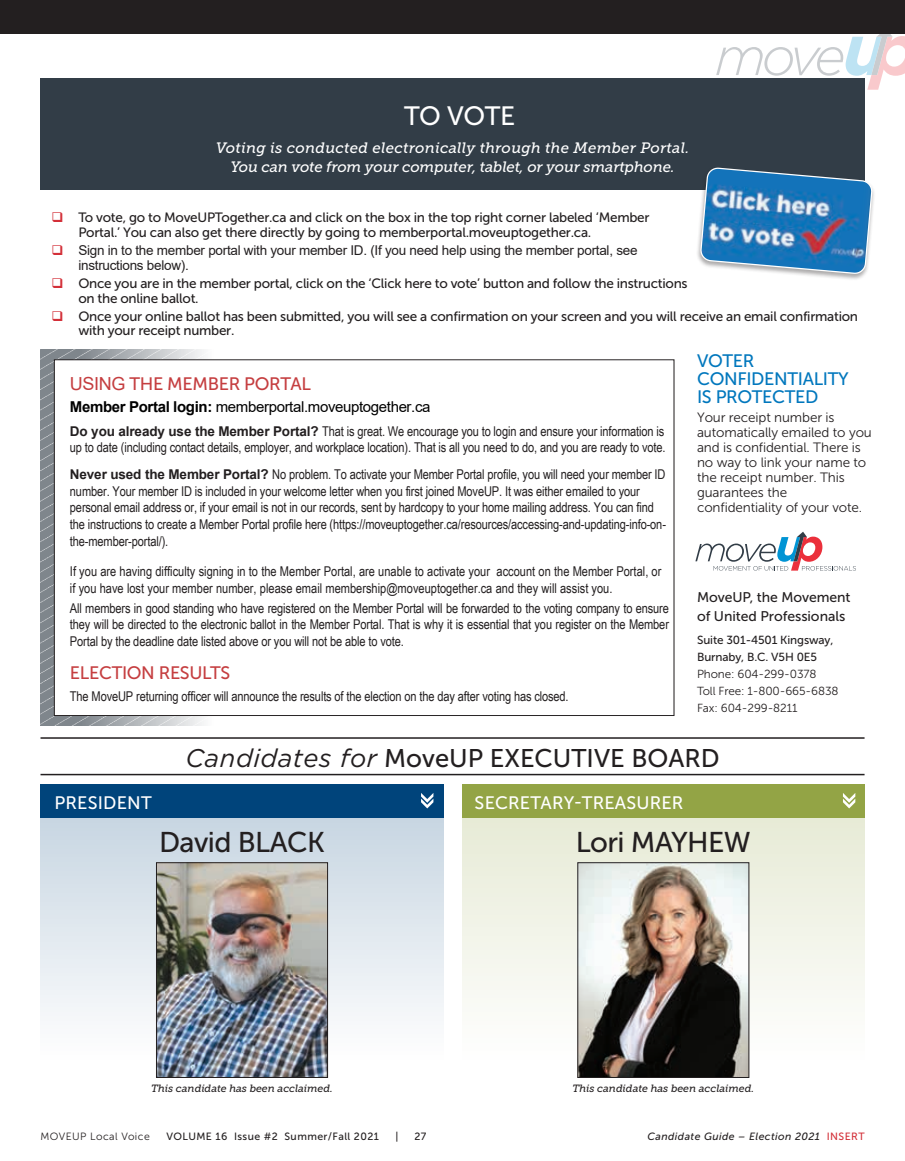
<style>
.page{position:relative;width:905px;height:1161px;background:#fff}
.page>*{position:absolute;margin:0;border:0;box-sizing:border-box;transform-origin:0 0}
.t1{font:28.5px "Museo Sans 500";letter-spacing:-.02em;color:#231f20}
.t2{font:26.4px "Museo Sans 500";letter-spacing:-.015em;color:#fff}
.t3{font:25.5px "Museo Sans 500";color:#231f20}
.t4{font:18px "Museo Sans 500";letter-spacing:-.02em;color:#c53e40}
.t5{font:18px/18px "Museo Sans 500";letter-spacing:-.02em;color:#0077bd}
.t6{font:18px "Museo Sans 500";letter-spacing:.01em;color:#fff}
.t7{font:italic 15px/19.5px "Museo Slab 500";letter-spacing:.01em;color:#fff;text-align:center}
.t8{font:15px "Arial";letter-spacing:-.025em;color:#000}
.t9{font:13.95px/19.4px "Museo Sans 500";letter-spacing:-.005em;color:#231f20}
.t10{font:13.5px/16.8px "Arial Narrow";letter-spacing:-.01em;color:#231f20}
.t11{font:13.5px/15px "Museo Sans 500";letter-spacing:-.02em;color:#231f20}
.t12{font:13.5px/15px "Museo Sans 300";letter-spacing:-.01em;color:#231f20}
.t13{font:13.5px/15px "Arial";letter-spacing:-.02em;color:#231f20}
.t14{font:11.7px/17px "Museo Sans 300";letter-spacing:-.01em;color:#231f20}
.t15{font:11.7px/17px "Museo Sans 500";letter-spacing:-.01em;color:#231f20}
.t16{font:italic 10.5px "Museo Slab 500";color:#231f20}
.t17{font:10.5px "Museo Sans 500";letter-spacing:.04em;color:#231f20}
.t18{font:italic 10.5px "Museo Sans 500";letter-spacing:.04em;color:#231f20}
.t19{font:10.5px "Museo Sans 300";letter-spacing:.04em;color:#231f20}
.s1{color:#d32f38}
.s2{font-family:"Arial"}
.s3{font-weight:700}
.s4{font-family:"Arial";font-weight:700}
.s5{font-family:"Gotham";font-style:italic}
.s6{font-style:normal;color:#d32f38}
</style>
<div class="page">
<svg style="left:716px;top:34px;width:188px;height:56px"></svg>
<img style="left:40px;top:349px;width:179px;height:377px">
<div style="left:40px;top:78px;width:824px;height:111px;background:#323d47"></div>
<svg style="left:695px;top:532px;width:161px;height:39px"></svg>
<div style="left:54px;top:360px;width:590px;height:356px;background:#fff"></div>
<div style="left:696px;top:167px;width:180px;height:113px;background:#231f20;opacity:.38"></div>
<svg style="left:699px;top:167px;width:174px;height:108px;background:#4e89b9"></svg>
<hr style="left:40px;top:774px;width:824px;height:1px;background:#231f20">
<div style="left:40px;top:818px;width:403px;height:244px;background:linear-gradient(to bottom,#c8d6e2,#fefefe)"></div>
<img style="left:158px;top:864px;width:168px;height:212px">
<div style="left:156px;top:862px;width:172px;height:216px;border:1px solid #231f20"></div>
<div style="left:40px;top:784px;width:403px;height:34px;background:#00447b"></div>
<svg style="left:421px;top:793px;width:12px;height:15px"></svg>
<hr style="left:40px;top:737px;width:824px;height:2px;background:#231f20">
<div style="left:462px;top:818px;width:402px;height:244px;background:linear-gradient(to bottom,#e7ebd6,#fefefe)"></div>
<div style="left:462px;top:784px;width:402px;height:34px;background:#93a445"></div>
<img style="left:579px;top:864px;width:168px;height:212px">
<div style="left:577px;top:862px;width:172px;height:216px;border:1px solid #231f20"></div>
<svg style="left:843px;top:793px;width:12px;height:15px"></svg>
<div style="left:0;top:0;width:904px;height:34px;background:#231f20"></div>
<h2 class="t2" style="left:404px;top:102px;width:113px">TO VOTE</h2>
<p class="t7" style="left:216px;top:138px;width:475px">Voting is conducted electronically through the Member Portal.<br>You can vote from your computer, tablet, or your smartphone.</p>
<p class="t11" style="left:78px;top:210px;width:572px;text-indent:-27px"><span class="s1">❑</span> To vote, go to MoveUPTogether.ca and click on the box in the top right corner labeled ‘Member<br>Portal.’ You can also get there directly by going to memberportal.moveuptogether.ca.</p>
<p class="t13" style="left:78px;top:243px;width:560px;text-indent:-27px"><span class="s1">❑</span> Sign in to the member portal with your member ID. (If you need help using the member portal, see instructions below).</p>
<p class="t11" style="left:78px;top:276px;width:610px;text-indent:-27px"><span class="s1">❑</span> Once you are in the member portal, click on the ‘Click here to vote’ button and follow the instructions on the online ballot.</p>
<p class="t11" style="left:78px;top:310px;width:781px;line-height:14.1px;text-indent:-27px"><span class="s1">❑</span> Once your online ballot has been submitted, you will see a confirmation on your screen and you will receive an email confirmation with your receipt number.</p>
<h3 class="t4" style="left:70px;top:374px;width:243px"><span class="s2">USING</span> THE MEMBER PORTAL</h3>
<p class="t8" style="left:70px;top:396px;width:362px"><span class="s3">Member Portal login:</span> memberportal.moveuptogether.ca</p>
<p class="t10" style="left:70px;top:423px;width:597px;line-height:16.2px"><span class="s4">Do you already use the Member Portal?</span> That is great. We encourage you to login and ensure your information is up to date (including contact details, employer, and workplace location). That is all you need to do, and you are ready to vote.</p>
<p class="t10" style="left:70px;top:465px;width:597px"><span class="s4">Never used the Member Portal?</span> No problem. To activate your Member Portal profile, you will need your member ID number. Your member ID is included in your welcome letter when you first joined MoveUP. It was either emailed to your personal email address or, if your email is not in our records, sent by hardcopy to your home mailing address. You can find the instructions to create a Member Portal profile here (https://moveuptogether.ca/resources/accessing-and-updating-info-on&shy;the-member-portal/).</p>
<p class="t10" style="left:70px;top:562px;width:593px">If you are having difficulty signing in to the Member Portal, are unable to activate your account on the Member Portal, or if you have lost your member number, please email membership@moveuptogether.ca and they will assist you.</p>
<p class="t10" style="left:70px;top:599px;width:600px;text-align:justify">All members in good standing who have registered on the Member Portal will be forwarded to the voting company to ensure they will be directed to the electronic ballot in the Member Portal. That is why it is essential that you register on the Member Portal by the deadline date listed above or you will not be able to vote.</p>
<h3 class="t4" style="left:70px;top:663px;width:162px">ELECTION RESULTS</h3>
<p class="t10" style="left:70px;top:687px;width:500px">The MoveUP returning officer will announce the results of the election on the day after voting has closed.</p>
<h3 class="t5" style="left:697px;top:352px;width:153px">VOTER<br>CONFIDENTIALITY<br>IS PROTECTED</h3>
<p class="t12" style="left:697px;top:410px;width:176px">Your receipt number is automatically emailed to you and is confidential. There is no way to link your name to the receipt number. This guarantees the confidentiality of your vote.</p>
<p class="t9" style="left:697px;top:588px;width:155px">MoveUP, the Movement of United Professionals</p>
<p class="t15" style="left:697px;top:631px;width:138px">Suite 301-4501 Kingsway,<br>Burnaby, B.C. V5H 0E5</p>
<p class="t14" style="left:697px;top:665px;width:143px">Phone: 604-299-0378<br>Toll Free: 1-800-665-6838<br>Fax: 604-299-8211</p>
<h3 class="t6" style="left:54px;top:793px;width:99px">PRESIDENT</h3>
<h3 class="t3" style="left:185px;top:744px;width:535px"><span class="s5">Candidates for</span> MoveUP EXECUTIVE BOARD</h3>
<h3 class="t6" style="left:474px;top:793px;width:210px">SECRETARY-TREASURER</h3>
<h1 class="t1" style="left:575px;top:826px;width:177px">Lori MAYHEW</h1>
<h1 class="t1" style="left:159px;top:826px;width:167px">David BLACK</h1>
<p class="t16" style="left:151px;top:1082px;width:183px">This candidate has been acclaimed.</p>
<p class="t16" style="left:572px;top:1082px;width:183px">This candidate has been acclaimed.</p>
<p class="t19" style="left:40px;top:1131px;width:111px">MOVEUP Local Voice</p>
<p class="t17" style="left:166px;top:1131px;width:214px">VOLUME 16 Issue #2 Summer/Fall 2021</p>
<p class="t17" style="left:395px;top:1131px;width:4px">|</p>
<p class="t17" style="left:414px;top:1131px;width:13px">27</p>
<p class="t18" style="left:647px;top:1131px;width:218px">Candidate Guide – Election 2021 <span class="s6">INSERT</span></p>
</div>
